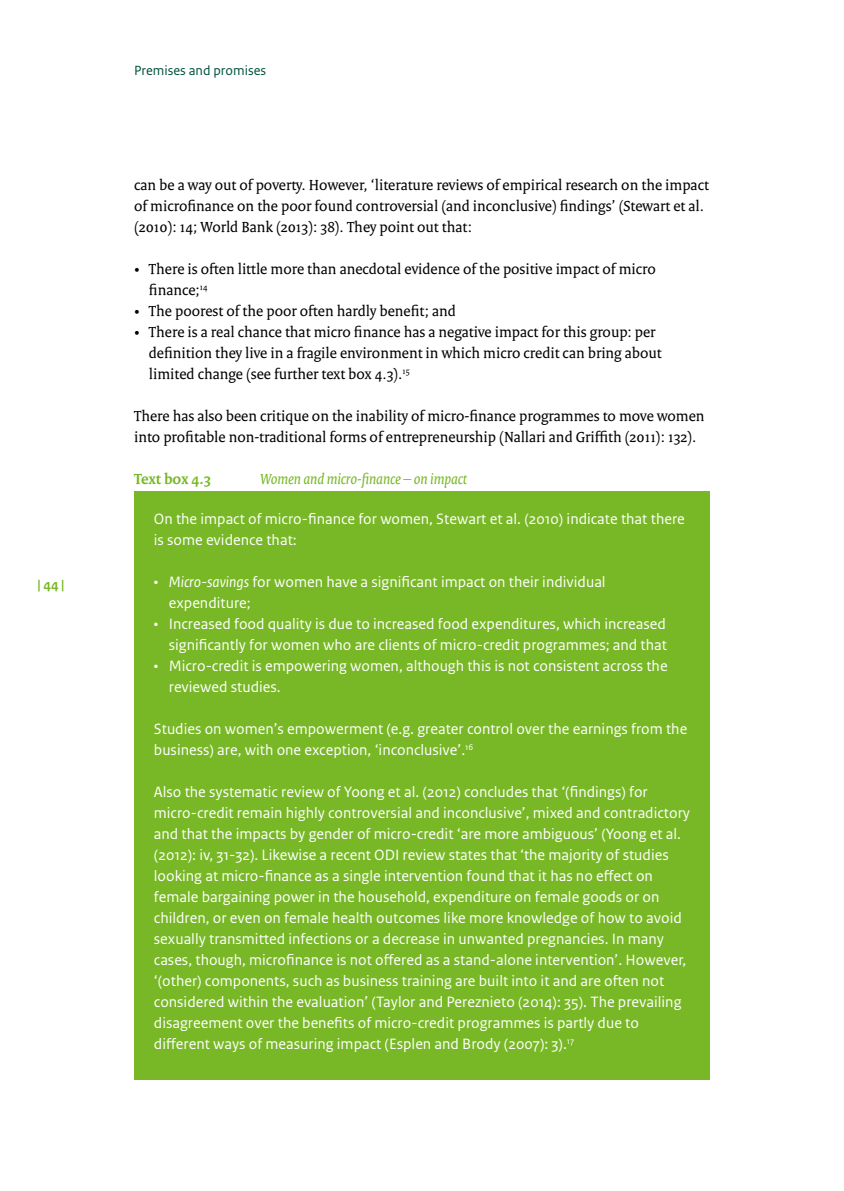
<style>
.page{position:relative;width:844px;height:1191px;background:#fff}
.page>*{position:absolute;margin:0;border:0;box-sizing:border-box;transform-origin:0 0}
._21_RO_Kader_Broodte{font:15.75px/21px "Rijksoverheid Sans Text";color:#fff}
._10_RO_Broodtekst{font:15.75px/21px "Rijksoverheid Serif";color:#000}
.Boxtitel{font:italic 15.75px "Rijksoverheid Serif";color:#78b826}
.Boxtitel-2{font:700 15.75px "Rijksoverheid Serif";color:#78b826}
._09_BZ_DFK_Binnenwer{font:14px "Rijksoverheid Sans Text";color:#00503b}
.t1{font:700 14px "Rijksoverheid Sans Text";color:#78b826}
.s1{font-style:italic}
</style>
<div class="page">
<div style="left:134px;top:491px;width:575px;height:588px;background:#78b826"></div>
<p class="t1" style="left:38px;top:576px;width:28px">| 44 |</p>
<p class="_09_BZ_DFK_Binnenwer" style="left:134px;top:62px;width:134px">Premises and promises</p>
<p class="_10_RO_Broodtekst" style="left:134px;top:174px;width:576px">can be a way out of poverty. However, ‘literature reviews of empirical research on the impact of microfinance on the poor found controversial (and inconclusive) findings’ (Stewart et al. (2010): 14; World Bank (2013): 38). They point out that:</p>
<p class="_10_RO_Broodtekst" style="left:149px;top:258px;width:508px;text-indent:-15px">• There is often little more than anecdotal evidence of the positive impact of micro finance;<sup>14</sup></p>
<p class="_10_RO_Broodtekst" style="left:134px;top:300px;width:323px">• The poorest of the poor often hardly benefit; and</p>
<p class="_10_RO_Broodtekst" style="left:149px;top:321px;width:514px;text-indent:-15px">• There is a real chance that micro finance has a negative impact for this group: per definition they live in a fragile environment in which micro credit can bring about limited change (see further text box 4.3).<sup>15</sup></p>
<p class="_10_RO_Broodtekst" style="left:134px;top:405px;width:572px">There has also been critique on the inability of micro-finance programmes to move women into profitable non-traditional forms of entrepreneurship (Nallari and Griffith (2011): 132).</p>
<p class="Boxtitel-2" style="left:134px;top:469px;width:78px">Text box 4.3</p>
<p class="Boxtitel" style="left:260px;top:469px;width:208px">Women and micro-finance – on impact</p>
<p class="_21_RO_Kader_Broodte" style="left:154px;top:508px;width:532px">On the impact of micro-finance for women, Stewart et al. (2010) indicate that there is some evidence that:</p>
<p class="_21_RO_Kader_Broodte" style="left:169px;top:571px;width:438px;text-indent:-15px">• <span class="s1">Micro-savings</span> for women have a significant impact on their individual expenditure;</p>
<p class="_21_RO_Kader_Broodte" style="left:154px;top:613px;width:514px;text-align:right">• Increased food quality is due to increased food expenditures, which increased significantly for women who are clients of micro-credit programmes; and that</p>
<p class="_21_RO_Kader_Broodte" style="left:169px;top:655px;width:500px;text-indent:-15px">• Micro-credit is empowering women, although this is not consistent across the reviewed studies.</p>
<p class="_21_RO_Kader_Broodte" style="left:154px;top:718px;width:534px">Studies on women’s empowerment (e.g. greater control over the earnings from the business) are, with one exception, ‘inconclusive’.<sup>16</sup></p>
<p class="_21_RO_Kader_Broodte" style="left:154px;top:781px;width:537px">Also the systematic review of Yoong et al. (2012) concludes that ‘(findings) for micro-credit remain highly controversial and inconclusive’, mixed and contradictory and that the impacts by gender of micro-credit ‘are more ambiguous’ (Yoong et al. (2012): iv, 31-32). Likewise a recent ODI review states that ‘the majority of studies looking at micro-finance as a single intervention found that it has no effect on female bargaining power in the household, expenditure on female goods or on children, or even on female health outcomes like more knowledge of how to avoid sexually transmitted infections or a decrease in unwanted pregnancies. In many cases, though, microfinance is not offered as a stand-alone intervention’. However, ‘(other) components, such as business training are built into it and are often not considered within the evaluation’ (Taylor and Pereznieto (2014): 35). The prevailing disagreement over the benefits of micro-credit programmes is partly due to different ways of measuring impact (Esplen and Brody (2007): 3).<sup>17</sup></p>
</div>
